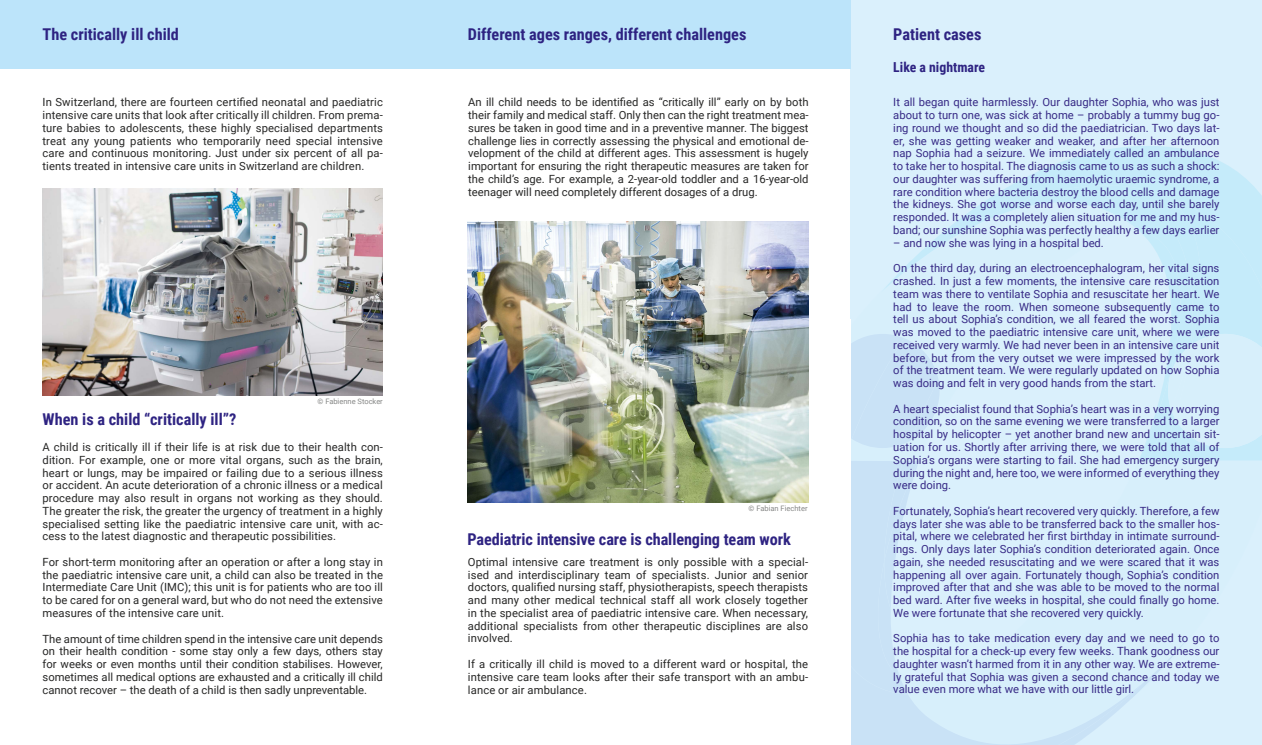
<style>
.page{position:relative;width:1262px;height:745px;background:#fff}
.page>*{position:absolute;margin:0;border:0;box-sizing:border-box;transform-origin:0 0}
.t1{font:700 16.25px "Roboto Condensed";color:#2e2382}
.t2{font:700 13.75px "Roboto Condensed";color:#2e2382}
.t3{font:11.25px/12.8px "Roboto";letter-spacing:.01em;color:#272726;text-align:justify}
.t4{font:11.25px/12.8px "Roboto";color:#372a86;text-align:justify}
.t5{font:7.5px "Roboto";color:#868786}
</style>
<div class="page">
<div style="left:850px;top:0;width:411px;height:744px;background:#daf0fc"></div>
<div style="left:0;top:0;width:850px;height:68px;background:#bce4fa"></div>
<svg style="left:850px;top:694px;width:286px;height:50px"></svg>
<svg style="left:1057px;top:146px;width:167px;height:18px;fill:#c5ebfa"></svg>
<svg style="left:1005px;top:164px;width:251px;height:25px;fill:#c5ebfa"></svg>
<svg style="left:850px;top:189px;width:411px;height:505px"></svg>
<img style="left:468px;top:221px;width:340px;height:281px">
<img style="left:42px;top:188px;width:340px;height:207px">
<h1 class="t1" style="left:43px;top:23px;width:138px">The critically ill child</h1>
<h1 class="t1" style="left:893px;top:22px;width:90px">Patient cases</h1>
<h1 class="t1" style="left:468px;top:23px;width:280px">Different ages ranges, different challenges</h1>
<p class="t3" style="left:43px;top:95px;width:342px">In Switzerland, there are fourteen certified neonatal and paediatric intensive care units that look after critically ill children. From prema&shy;ture babies to adolescents, these highly specialised departments treat any young patients who temporarily need special intensive care and continuous monitoring. Just under six percent of all pa&shy;tients treated in intensive care units in Switzerland are children.</p>
<h1 class="t1" style="left:43px;top:407px;width:195px">When is a child “critically ill”?</h1>
<p class="t5" style="left:317px;top:396px;width:67px">© Fabienne Stocker</p>
<p class="t3" style="left:43px;top:440px;width:342px">A child is critically ill if their life is at risk due to their health con&shy;dition. For example, one or more vital organs, such as the brain, heart or lungs, may be impaired or failing due to a serious illness or accident. An acute deterioration of a chronic illness or a medical procedure may also result in organs not working as they should.<br>The greater the risk, the greater the urgency of treatment in a highly specialised setting like the paediatric intensive care unit, with ac&shy;cess to the latest diagnostic and therapeutic possibilities.</p>
<p class="t3" style="left:43px;top:554px;width:342px">For short-term monitoring after an operation or after a long stay in the paediatric intensive care unit, a child can also be treated in the Intermediate Care Unit (IMC); this unit is for patients who are too ill to be cared for on a general ward, but who do not need the extensive measures of the intensive care unit.</p>
<p class="t3" style="left:43px;top:631px;width:342px">The amount of time children spend in the intensive care unit depends on their health condition - some stay only a few days, others stay for weeks or even months until their condition stabilises. However, sometimes all medical options are exhausted and a critically ill child cannot recover – the death of a child is then sadly unpreventable.</p>
<p class="t3" style="left:468px;top:95px;width:342px">An ill child needs to be identified as “critically ill” early on by both their family and medical staff. Only then can the right treatment mea&shy;sures be taken in good time and in a preventive manner. The biggest challenge lies in correctly assessing the physical and emotional de&shy;velopment of the child at different ages. This assessment is hugely important for ensuring the right therapeutic measures are taken for the child’s age. For example, a 2-year-old toddler and a 16-year-old teenager will need completely different dosages of a drug.</p>
<p class="t5" style="left:748px;top:503px;width:60px">© Fabian Fiechter</p>
<h1 class="t1" style="left:467px;top:527px;width:325px">Paediatric intensive care is challenging team work</h1>
<p class="t3" style="left:468px;top:554px;width:342px">Optimal intensive care treatment is only possible with a special&shy;ised and interdisciplinary team of specialists. Junior and senior doctors, qualified nursing staff, physiotherapists, speech therapists and many other medical technical staff all work closely together in the specialist area of paediatric intensive care. When necessary, additional specialists from other therapeutic disciplines are also involved.</p>
<p class="t3" style="left:468px;top:656px;width:342px">If a critically ill child is moved to a different ward or hospital, the intensive care team looks after their safe transport with an ambu&shy;lance or air ambulance.</p>
<p class="t2" style="left:893px;top:57px;width:93px">Like a nightmare</p>
<p class="t4" style="left:893px;top:95px;width:328px">It all began quite harmlessly. Our daughter Sophia, who was just about to turn one, was sick at home – probably a tummy bug go&shy;ing round we thought and so did the paediatrician. Two days lat&shy;er, she was getting weaker and weaker, and after her afternoon nap Sophia had a seizure. We immediately called an ambulance to take her to hospital. The diagnosis came to us as such a shock: our daughter was suffering from haemolytic uraemic syndrome, a rare condition where bacteria destroy the blood cells and damage the kidneys. She got worse and worse each day, until she barely responded. It was a completely alien situation for me and my hus&shy;band; our sunshine Sophia was perfectly healthy a few days earlier</p>
<p class="t4" style="left:893px;top:236px;width:212px">– and now she was lying in a hospital bed.</p>
<p class="t4" style="left:893px;top:261px;width:328px">On the third day, during an electroencephalogram, her vital signs crashed. In just a few moments, the intensive care resuscitation team was there to ventilate Sophia and resuscitate her heart. We had to leave the room. When someone subsequently came to tell us about Sophia’s condition, we all feared the worst. Sophia was moved to the paediatric intensive care unit, where we were received very warmly. We had never been in an intensive care unit before, but from the very outset we were impressed by the work of the treatment team. We were regularly updated on how Sophia was doing and felt in very good hands from the start.</p>
<p class="t4" style="left:893px;top:401px;width:328px">A heart specialist found that Sophia’s heart was in a very worrying condition, so on the same evening we were transferred to a larger hospital by helicopter – yet another brand new and uncertain sit&shy;uation for us. Shortly after arriving there, we were told that all of Sophia’s organs were starting to fail. She had emergency surgery during the night and, here too, we were informed of everything they were doing.</p>
<p class="t4" style="left:893px;top:503px;width:328px">Fortunately, Sophia’s heart recovered very quickly. Therefore, a few days later she was able to be transferred back to the smaller hos&shy;pital, where we celebrated her first birthday in intimate surround&shy;ings. Only days later Sophia’s condition deteriorated again. Once again, she needed resuscitating and we were scared that it was happening all over again. Fortunately though, Sophia’s condition improved after that and she was able to be moved to the normal bed ward. After five weeks in hospital, she could finally go home.<br>We were fortunate that she recovered very quickly.</p>
<p class="t4" style="left:893px;top:631px;width:328px">Sophia has to take medication every day and we need to go to the hospital for a check-up every few weeks. Thank goodness our daughter wasn’t harmed from it in any other way. We are extreme&shy;ly grateful that Sophia was given a second chance and today we value even more what we have with our little girl.</p>
</div>
